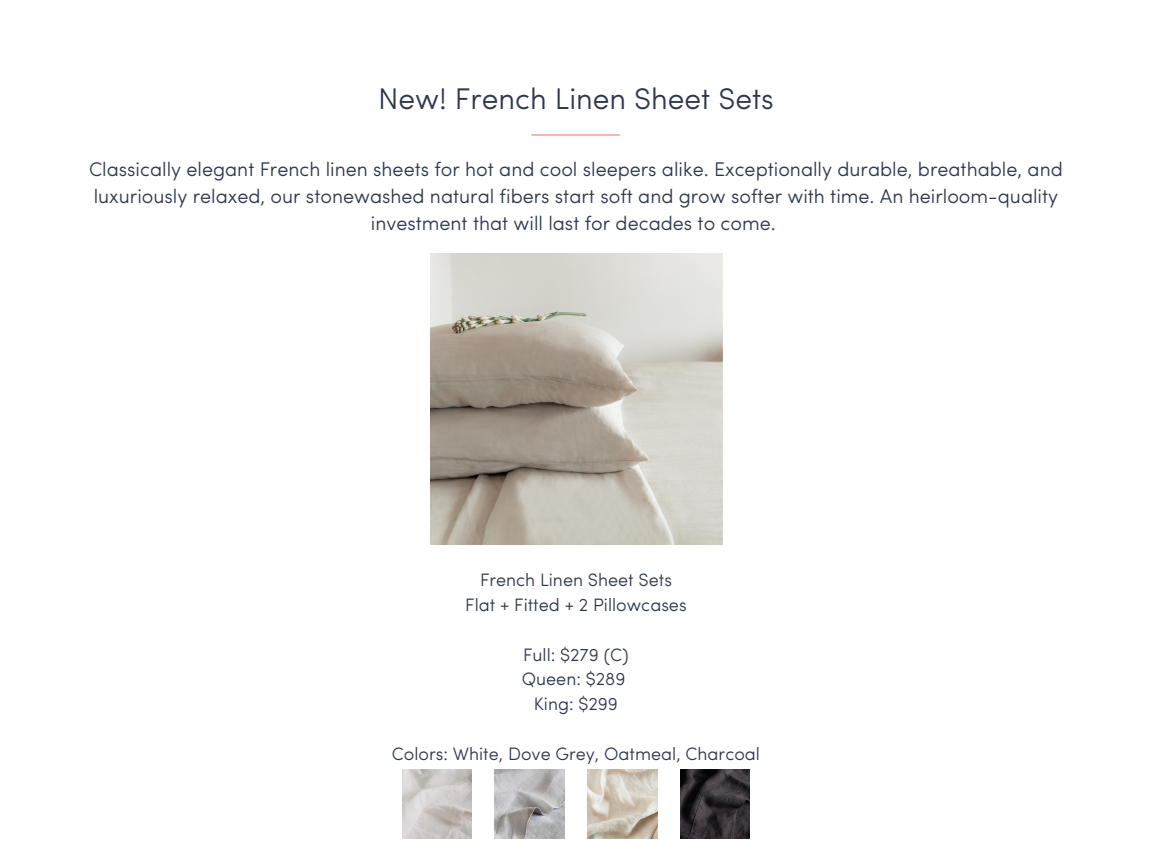
<style>
.page{position:relative;width:1152px;height:864px;background:#fff}
.page>*{position:absolute;margin:0;border:0;box-sizing:border-box;transform-origin:0 0}
.t1{font:300 30px "Sofia Pro";color:#2c374e}
.t2{font:300 19.8px/27px "Sofia Pro";color:#2c374e;text-align:center}
.t3{font:300 18px/24.8px "Sofia Pro";color:#2c374e;text-align:center}
</style>
<div class="page">
<hr style="left:532px;top:134px;width:88px;height:2px;background:#ff7c67">
<img style="left:402px;top:769px;width:70px;height:70px">
<img style="left:495px;top:769px;width:70px;height:70px">
<img style="left:588px;top:769px;width:69px;height:70px">
<img style="left:680px;top:769px;width:70px;height:70px">
<img style="left:430px;top:253px;width:293px;height:292px">
<h1 class="t1" style="left:378px;top:87px;width:397px">New! French Linen Sheet Sets</h1>
<p class="t2" style="left:89px;top:157px;width:975px">Classically elegant French linen sheets for hot and cool sleepers alike. Exceptionally durable, breathable, and luxuriously relaxed, our stonewashed natural fibers start soft and grow softer with time. An heirloom-quality investment that will last for decades to come.</p>
<p class="t3" style="left:465px;top:569px;width:223px">French Linen Sheet Sets<br>Flat + Fitted + 2 Pillowcases</p>
<p class="t3" style="left:522px;top:644px;width:108px">Full: $279 (C)<br>Queen: $289<br>King: $299</p>
<p class="t3" style="left:392px;top:743px;width:370px">Colors: White, Dove Grey, Oatmeal, Charcoal</p>
</div>
